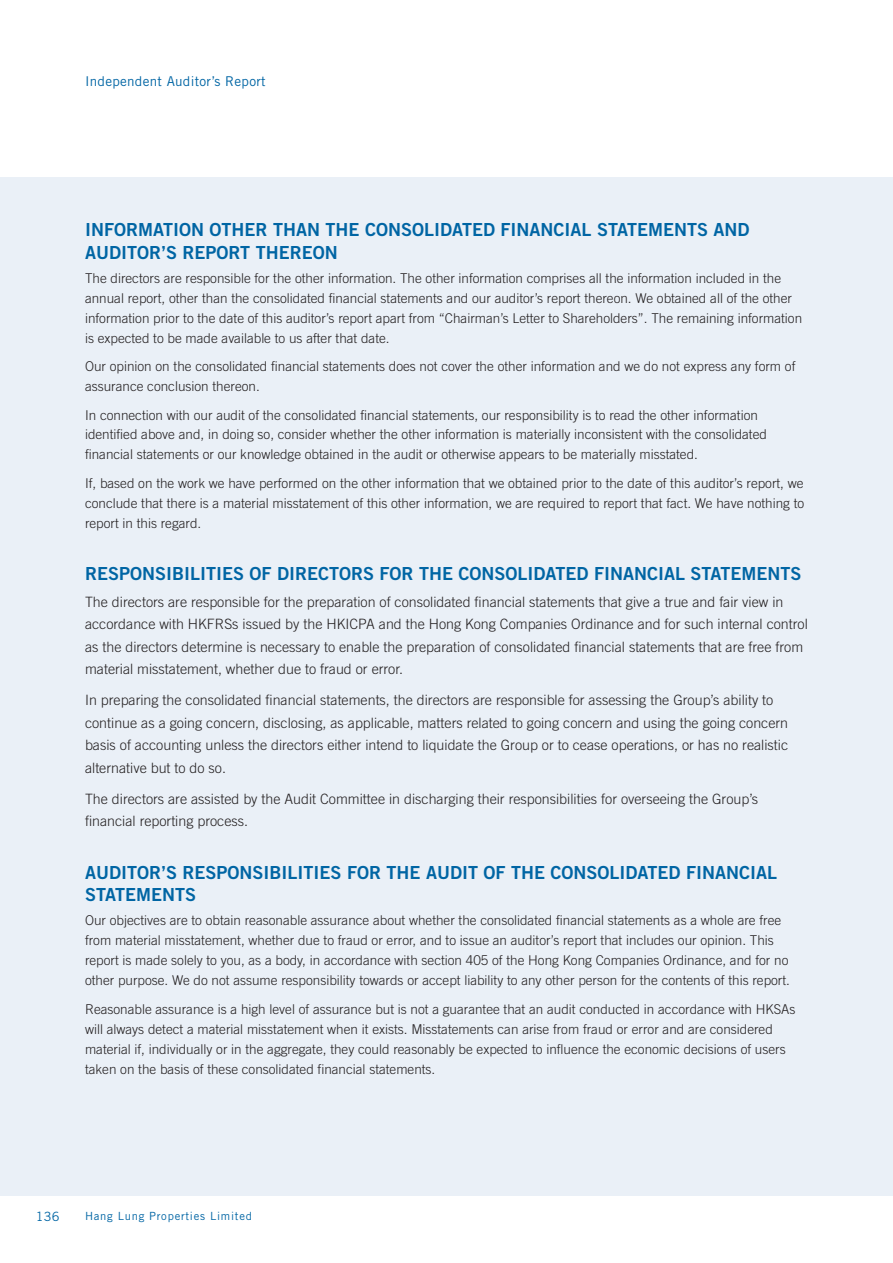
<style>
.page{position:relative;width:893px;height:1263px;background:#fff}
.page>*{position:absolute;margin:0;border:0;box-sizing:border-box;transform-origin:0 0}
.t1{font:18px/22.5px "Trade Gothic LT Std Bd 2";color:#0065a4}
.t2{font:300 14.25px/22.5px "Trade Gothic LT Std";color:#231f20}
.t3{font:300 13.5px/20px "Trade Gothic LT Std";color:#231f20}
.t4{font:13.5px "Trade Gothic LT Std";letter-spacing:.02em;color:#0065a4}
.t5{font:12.75px "Trade Gothic LT Std";color:#0065a4}
.t6{font:11.25px "Trade Gothic LT Std";letter-spacing:.065em;color:#0065a4}
</style>
<div class="page">
<div style="left:0;top:178px;width:893px;height:1018px;background:#eaf0f7"></div>
<p class="t4" style="left:85px;top:73px;width:182px">Independent Auditor’s Report</p>
<h1 class="t1" style="left:85px;top:218px;width:666px">INFORMATION OTH ER THAN TH E CONSOLI DATED FI NANCIAL STATEMENTS AND<br>AUDITOR’S REPORT TH EREON</h1>
<p class="t3" style="left:85px;top:268px;width:719px">The directors are responsible for the other information. The other information comprises all the information included in the annual report, other than the consolidated financial statements and our auditor’s report thereon. We obtained all of the other information prior to the date of this auditor’s report apart from “Chairman’s Letter to Shareholders”. The remaining information is expected to be made available to us after that date.</p>
<p class="t3" style="left:85px;top:356px;width:712px">Our opinion on the consolidated financial statements does not cover the other information and we do not express any form of assurance conclusion thereon.</p>
<p class="t3" style="left:85px;top:405px;width:683px">In connection with our audit of the consolidated financial statements, our responsibility is to read the other information identified above and, in doing so, consider whether the other information is materially inconsistent with the consolidated financial statements or our knowledge obtained in the audit or otherwise appears to be materially misstated.</p>
<p class="t3" style="left:85px;top:473px;width:721px;text-align:justify">If, based on the work we have performed on the other information that we obtained prior to the date of this auditor’s report, we conclude that there is a material misstatement of this other information, we are required to report that fact. We have nothing to report in this regard.</p>
<h1 class="t1" style="left:85px;top:562px;width:90px">RESPONSIBILI</h1>
<h1 class="t1" style="left:206px;top:562px;width:597px">TI ES OF DI RECTORS FOR TH E CONSOLI DATED FI NANCIAL STATEMENTS</h1>
<p class="t2" style="left:85px;top:590px;width:724px">The directors are responsible for the preparation of consolidated financial statements that give a true and fair view in accordance with HKFRSs issued by the HKICPA and the Hong Kong Companies Ordinance and for such internal control as the directors determine is necessary to enable the preparation of consolidated financial statements that are free from material misstatement, whether due to fraud or error.</p>
<p class="t2" style="left:85px;top:689px;width:705px">In preparing the consolidated financial statements, the directors are responsible for assessing the Group’s ability to continue as a going concern, disclosing, as applicable, matters related to going concern and using the going concern basis of accounting unless the directors either intend to liquidate the Group or to cease operations, or has no realistic alternative but to do so.</p>
<p class="t2" style="left:85px;top:787px;width:675px">The directors are assisted by the Audit Committee in discharging their responsibilities for overseeing the Group’s financial reporting process.</p>
<h1 class="t1" style="left:85px;top:861px;width:187px">AUDITOR’S RESPONSIBILI</h1>
<h1 class="t1" style="left:304px;top:861px;width:470px">TI ES FOR TH E AUDIT OF TH E CONSOLI DATED FI NANCIAL</h1>
<h1 class="t1" style="left:85px;top:883px;width:113px">STATEMENTS</h1>
<p class="t3" style="left:85px;top:910px;width:706px">Our objectives are to obtain reasonable assurance about whether the consolidated financial statements as a whole are free from material misstatement, whether due to fraud or error, and to issue an auditor’s report that includes our opinion. This report is made solely to you, as a body, in accordance with section 405 of the Hong Kong Companies Ordinance, and for no other purpose. We do not assume responsibility towards or accept liability to any other person for the contents of this report.</p>
<p class="t3" style="left:85px;top:999px;width:712px">Reasonable assurance is a high level of assurance but is not a guarantee that an audit conducted in accordance with HKSAs will always detect a material misstatement when it exists. Misstatements can arise from fraud or error and are considered material if, individually or in the aggregate, they could reasonably be expected to influence the economic decisions of users taken on the basis of these consolidated financial statements.</p>
<p class="t5" style="left:36px;top:1209px;width:25px">136</p>
<p class="t6" style="left:85px;top:1209px;width:168px">Hang Lung Properties Limited</p>
</div>
